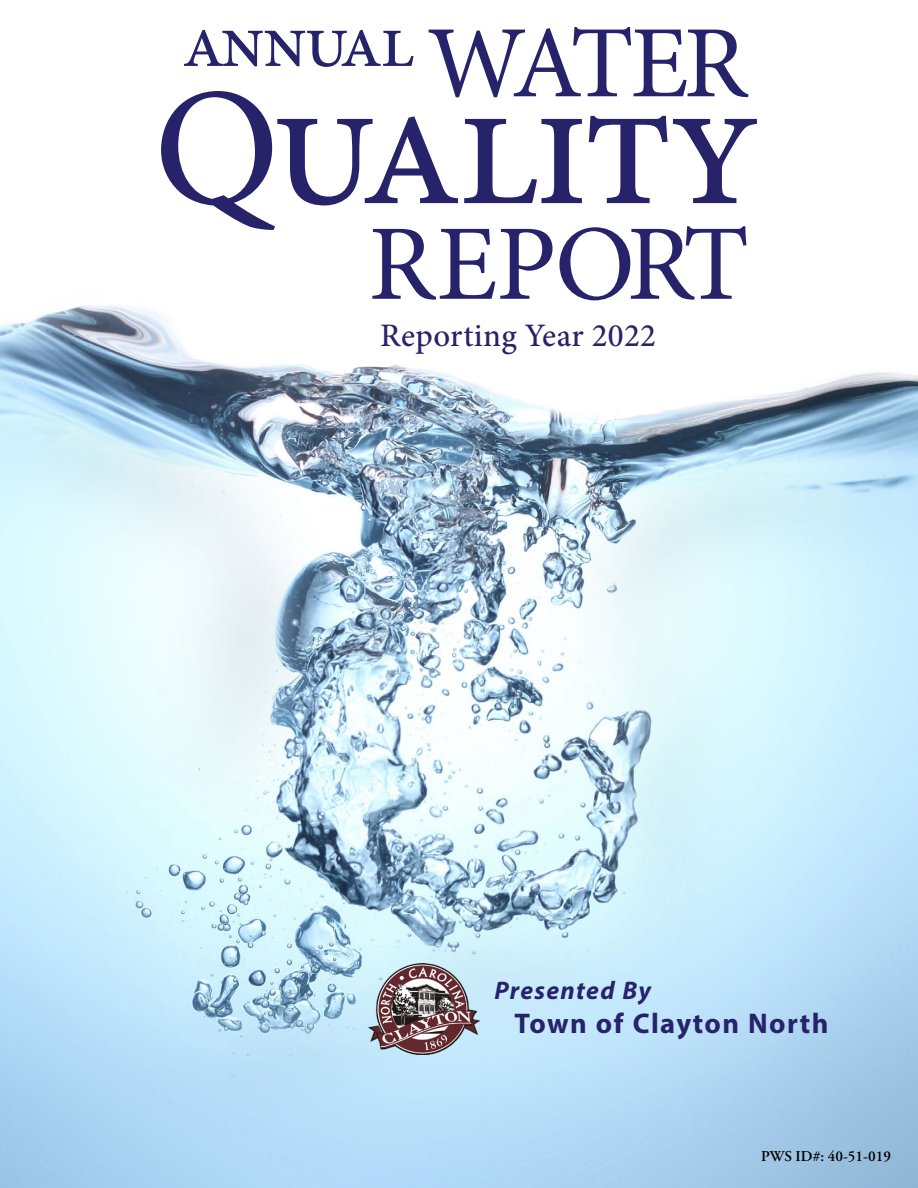
<style>
.page{position:relative;width:918px;height:1188px;background:#fff}
.page>*{position:absolute;margin:0;border:0;box-sizing:border-box;transform-origin:0 0}
.t1{font:500 32.85px "Minion Pro";letter-spacing:.01em;color:#27236a}
.Town_Name_23{font:700 28.5px "Myriad Pro";letter-spacing:.05em;color:#27236a}
.Presented_By_23{font:italic 700 25.5px "Myriad Pro";letter-spacing:.05em;color:#27236a}
.PWS_ID{font:600 15px "Adobe Garamond Pro";color:#000}
</style>
<div class="page">
<img style="left:0;top:29px;width:918px;height:1159px">
<svg style="left:372px;top:230px;width:374px;height:70px"></svg>
<svg style="left:161px;top:91px;width:596px;height:139px"></svg>
<svg style="left:429px;top:27px;width:320px;height:70px"></svg>
<svg style="left:184px;top:30px;width:229px;height:37px"></svg>
<img style="left:368px;top:963px;width:111px;height:92px">
<p class="t1" style="left:380px;top:313px;width:277px">Reporting Year 2022</p>
<p class="Presented_By_23" style="left:494px;top:974px;width:158px">Presented By</p>
<p class="Town_Name_23" style="left:515px;top:1005px;width:315px">Town of Clayton North</p>
<p class="PWS_ID" style="left:761px;top:1148px;width:131px">PWS ID#: 40-51-019</p>
</div>
